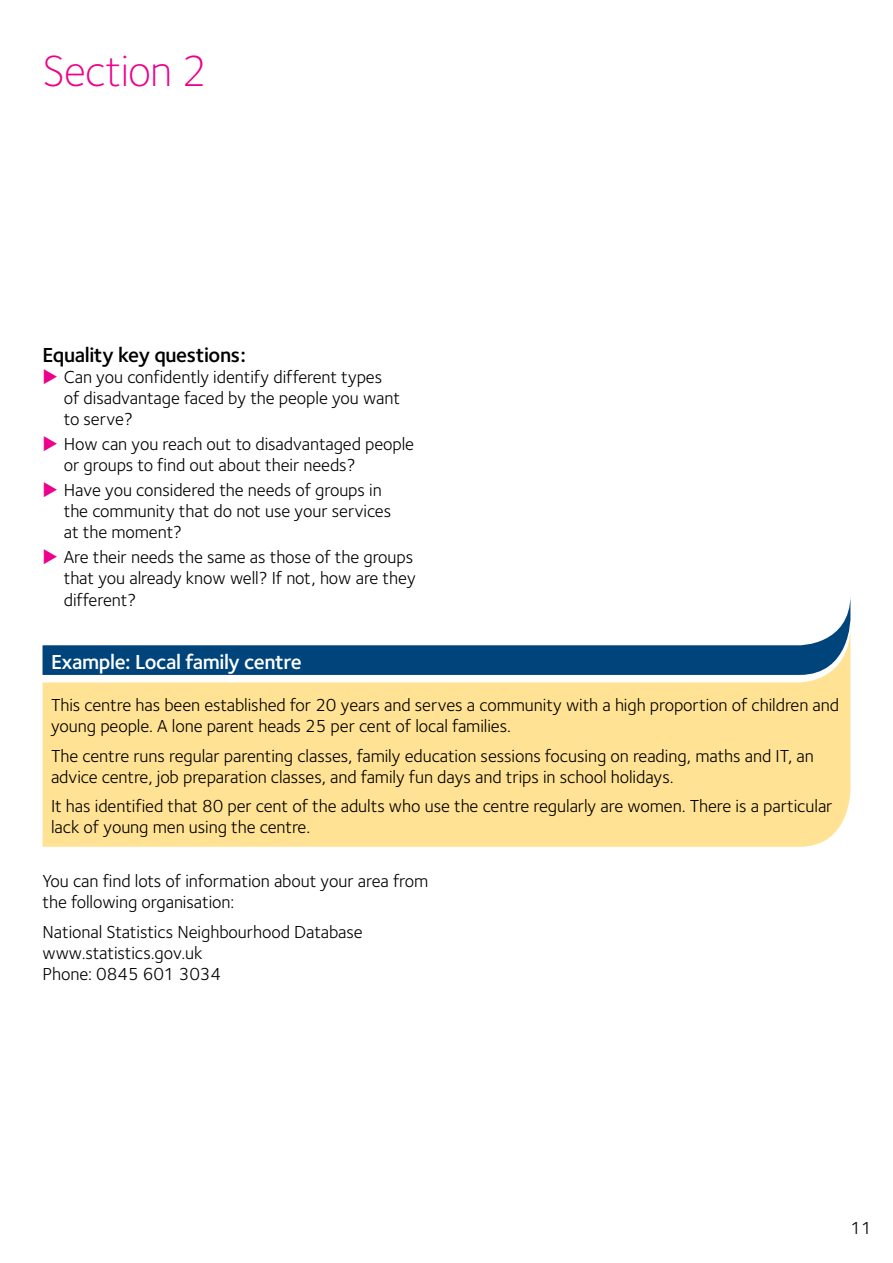
<style>
.page{position:relative;width:893px;height:1263px;background:#fff}
.page>*{position:absolute;margin:0;border:0;box-sizing:border-box;transform-origin:0 0}
.t1{font:300 45px "Foundry Sterling OT2";letter-spacing:-.02em;color:#ec008c}
.t2{font:600 21px "Foundry Sterling OT2";letter-spacing:-.02em;color:#fff}
.t3{font:600 21px "Foundry Sterling OT2";letter-spacing:-.02em;color:#000}
.t4{font:18px/21px "Foundry Sterling OT2";letter-spacing:-.005em;color:#000}
.t5{font:18px "Foundry Sterling";color:#000}
</style>
<div class="page">
<svg style="left:43px;top:626px;width:807px;height:221px;fill:#ffe293"></svg>
<h1 class="t1" style="left:43px;top:39px;width:166px">Section 2</h1>
<p class="t3" style="left:43px;top:338px;width:205px">Equality key questions:</p>
<p class="t4" style="left:64px;top:365px;width:338px">Can you confidently identify different types of disadvantage faced by the people you want to serve?</p>
<p class="t4" style="left:64px;top:432px;width:352px">How can you reach out to disadvantaged people or groups to find out about their needs?</p>
<p class="t4" style="left:64px;top:478px;width:329px">Have you considered the needs of groups in the community that do not use your services at the moment?</p>
<p class="t4" style="left:64px;top:546px;width:353px">Are their needs the same as those of the groups that you already know well? If not, how are they different?</p>
<p class="t2" style="left:51px;top:646px;width:252px">Example: Local family centre</p>
<p class="t4" style="left:51px;top:694px;width:790px">This centre has been established for 20 years and serves a community with a high proportion of children and young people. A lone parent heads 25 per cent of local families.</p>
<p class="t4" style="left:51px;top:744px;width:764px">The centre runs regular parenting classes, family education sessions focusing on reading, maths and IT, an advice centre, job preparation classes, and family fun days and trips in school holidays.</p>
<p class="t4" style="left:51px;top:795px;width:783px">It has identified that 80 per cent of the adults who use the centre regularly are women. There is a particular lack of young men using the centre.</p>
<p class="t4" style="left:43px;top:869px;width:387px">You can find lots of information about your area from the following organisation:</p>
<p class="t4" style="left:43px;top:920px;width:322px">National Statistics Neighbourhood Database www.statistics.gov.uk<br>Phone: 0845 601 3034</p>
<p class="t5" style="left:850px;top:1218px;width:23px">11</p>
</div>
